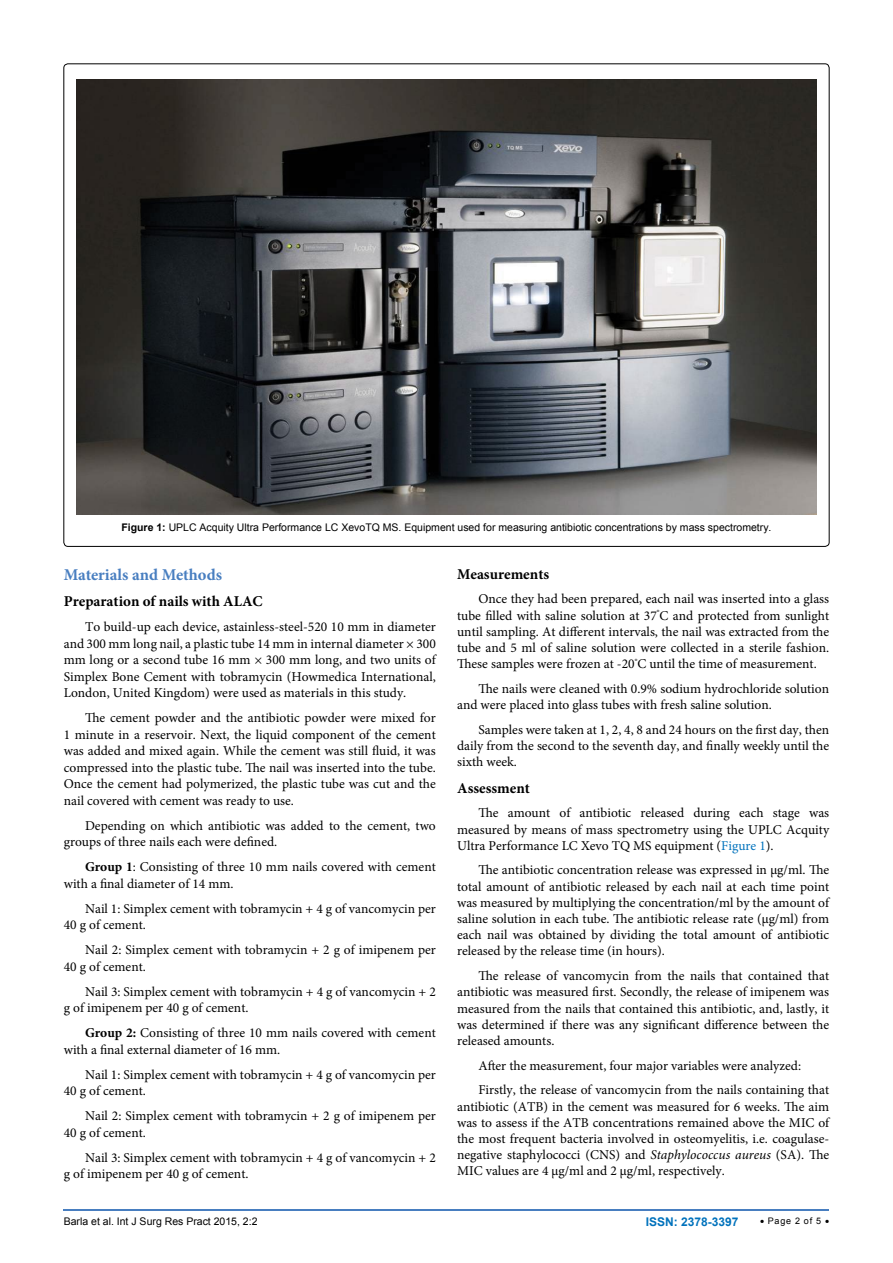
<style>
.page{position:relative;width:893px;height:1263px;background:#fff}
.page>*{position:absolute;margin:0;border:0;box-sizing:border-box;transform-origin:0 0}
.t1{font:700 16.5px "Minion Pro";color:#487ec0}
.t2{font:700 15px "Minion Pro";color:#000}
.t3{font:13.5px/16.2px "Minion Pro";color:#000}
.t4{font:700 12px "Arial";color:#0072bc}
.t5{font:10.5px "Arial";color:#000}
.t6{font:9px "Arial";letter-spacing:.08em;color:#000}
.s1{font-weight:700}
.s2{color:#0072bc}
.s3{font-style:italic}
</style>
<div class="page">
<hr style="left:64px;top:1209px;width:765px;height:2px;background:#487ec0">
<img style="left:77px;top:80px;width:739px;height:434px">
<p class="t5" style="left:121px;top:520px;width:652px"><span class="s1">Figure 1:</span> UPLC Acquity Ultra Performance LC XevoTQ MS. Equipment used for measuring antibiotic concentrations by mass spectrometry.</p>
<p class="t1" style="left:64px;top:563px;width:160px">Materials and Methods</p>
<p class="t2" style="left:64px;top:591px;width:200px">Preparation of nails with ALAC</p>
<p class="t3" style="left:64px;top:619px;width:374px;text-align:justify;text-indent:21px">To build-up each device, astainless-steel-520 10 mm in diameter and 300 mm long nail, a plastic tube 14 mm in internal diameter × 300 mm long or a second tube 16 mm × 300 mm long, and two units of Simplex Bone Cement with tobramycin (Howmedica International, London, United Kingdom) were used as materials in this study.</p>
<p class="t3" style="left:64px;top:710px;width:374px;text-align:justify;text-indent:21px">The cement powder and the antibiotic powder were mixed for 1 minute in a reservoir. Next, the liquid component of the cement was added and mixed again. While the cement was still fluid, it was compressed into the plastic tube. The nail was inserted into the tube.<br>Once the cement had polymerized, the plastic tube was cut and the nail covered with cement was ready to use.</p>
<p class="t3" style="left:64px;top:817px;width:374px;text-indent:21px">Depending on which antibiotic was added to the cement, two groups of three nails each were defined.</p>
<p class="t3" style="left:64px;top:859px;width:374px;text-indent:21px"><span class="s1">Group 1</span>: Consisting of three 10 mm nails covered with cement with a final diameter of 14 mm.</p>
<p class="t3" style="left:64px;top:900px;width:374px;text-indent:21px">Nail 1: Simplex cement with tobramycin + 4 g of vancomycin per<br>40 g of cement.</p>
<p class="t3" style="left:64px;top:942px;width:374px;text-indent:21px">Nail 2: Simplex cement with tobramycin + 2 g of imipenem per<br>40 g of cement.</p>
<p class="t3" style="left:64px;top:983px;width:374px;text-indent:21px">Nail 3: Simplex cement with tobramycin + 4 g of vancomycin + 2 g of imipenem per 40 g of cement.</p>
<p class="t3" style="left:64px;top:1025px;width:374px;text-indent:21px"><span class="s1">Group 2:</span> Consisting of three 10 mm nails covered with cement with a final external diameter of 16 mm.</p>
<p class="t3" style="left:64px;top:1066px;width:374px;text-indent:21px">Nail 1: Simplex cement with tobramycin + 4 g of vancomycin per<br>40 g of cement.</p>
<p class="t3" style="left:64px;top:1108px;width:374px;text-indent:21px">Nail 2: Simplex cement with tobramycin + 2 g of imipenem per<br>40 g of cement.</p>
<p class="t3" style="left:64px;top:1149px;width:374px;text-indent:21px">Nail 3: Simplex cement with tobramycin + 4 g of vancomycin + 2 g of imipenem per 40 g of cement.</p>
<p class="t2" style="left:457px;top:563px;width:94px">Measurements</p>
<p class="t3" style="left:457px;top:591px;width:374px;text-align:justify;text-indent:21px">Once they had been prepared, each nail was inserted into a glass tube filled with saline solution at 37<sup>°</sup>C and protected from sunlight until sampling. At different intervals, the nail was extracted from the tube and 5 ml of saline solution were collected in a sterile fashion.<br>These samples were frozen at -20<sup>°</sup>C until the time of measurement.</p>
<p class="t3" style="left:457px;top:680px;width:374px;text-indent:21px">The nails were cleaned with 0.9% sodium hydrochloride solution and were placed into glass tubes with fresh saline solution.</p>
<p class="t3" style="left:457px;top:721px;width:374px;text-align:justify;text-indent:21px">Samples were taken at 1, 2, 4, 8 and 24 hours on the first day, then daily from the second to the seventh day, and finally weekly until the sixth week.</p>
<p class="t2" style="left:457px;top:777px;width:74px">Assessment</p>
<p class="t3" style="left:457px;top:805px;width:374px;text-align:justify;text-indent:21px">The amount of antibiotic released during each stage was measured by means of mass spectrometry using the UPLC Acquity Ultra Performance LC Xevo TQ MS equipment (<span class="s2">Figure 1</span>).</p>
<p class="t3" style="left:457px;top:862px;width:374px;text-align:justify;text-indent:21px">The antibiotic concentration release was expressed in µg/ml. The total amount of antibiotic released by each nail at each time point was measured by multiplying the concentration/ml by the amount of saline solution in each tube. The antibiotic release rate (µg/ml) from each nail was obtained by dividing the total amount of antibiotic released by the release time (in hours).</p>
<p class="t3" style="left:457px;top:968px;width:374px;text-align:justify;text-indent:21px">The release of vancomycin from the nails that contained that antibiotic was measured first. Secondly, the release of imipenem was measured from the nails that contained this antibiotic, and, lastly, it was determined if there was any significant difference between the released amounts.</p>
<p class="t3" style="left:478px;top:1053px;width:352px;line-height:24.8px">After the measurement, four major variables were analyzed:<br>Firstly, the release of vancomycin from the nails containing that</p>
<p class="t3" style="left:457px;top:1098px;width:374px;text-align:justify">antibiotic (ATB) in the cement was measured for 6 weeks. The aim was to assess if the ATB concentrations remained above the MIC of the most frequent bacteria involved in osteomyelitis, i.e. coagulase&shy;negative staphylococci (CNS) and <span class="s3">Staphylococcus aureus</span> (SA). The MIC values are 4 µg/ml and 2 µg/ml, respectively.</p>
<p class="t5" style="left:64px;top:1214px;width:195px">Barla et al. Int J Surg Res Pract 2015, 2:2</p>
<p class="t4" style="left:646px;top:1214px;width:94px">ISSN: 2378-3397</p>
<p class="t6" style="left:760px;top:1215px;width:71px">• Page 2 of 5 •</p>
</div>
